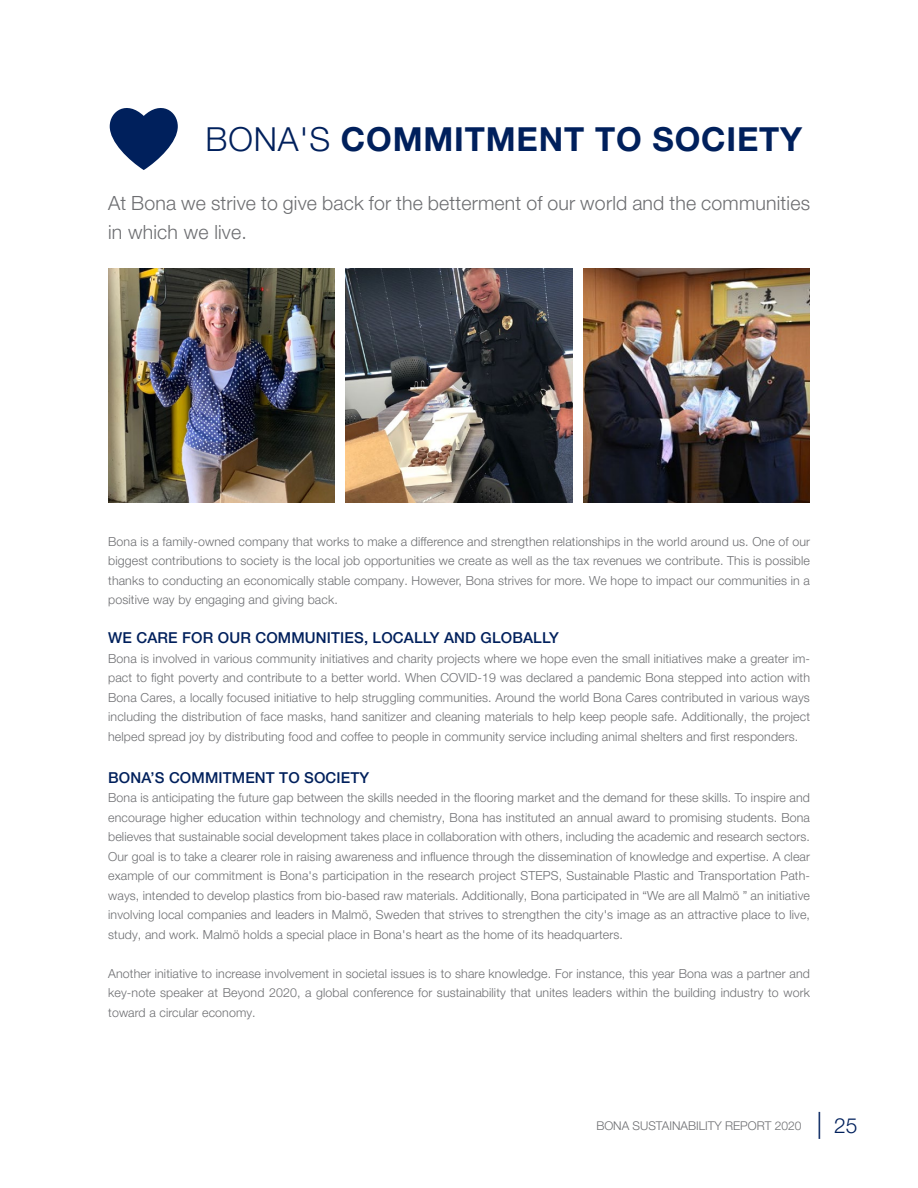
<style>
.page{position:relative;width:918px;height:1188px;background:#fff}
.page>*{position:absolute;margin:0;border:0;box-sizing:border-box;transform-origin:0 0}
.t1{font:700 33px "Helvetica Neue LT Pro";letter-spacing:.025em;color:#00205c}
.t2{font:300 21px "Helvetica Neue LT Pro";color:#00205c}
.t3{font:300 19.5px/28.5px "Helvetica Neue LT Pro";letter-spacing:.01em;color:#6d6e71}
.t4{font:500 15px "Helvetica Neue LT Pro";letter-spacing:.01em;color:#00205c}
.t5{font:300 12.3px/19.5px "Helvetica Neue LT Pro";letter-spacing:.01em;color:#6d6e71;text-align:justify}
.t6{font:300 12px "Helvetica Neue LT Pro";color:#6d6e71}
.s1{font-weight:300}
.s2{font-size:27px}
</style>
<div class="page">
<img style="left:108px;top:268px;width:226px;height:235px">
<img style="left:346px;top:268px;width:226px;height:235px">
<img style="left:584px;top:268px;width:226px;height:235px">
<svg style="left:110px;top:108px;width:68px;height:62px"></svg>
<h1 class="t1" style="left:206px;top:119px;width:598px"><span class="s1">BONA'S</span> COMMITMENT TO SOCIETY</h1>
<h3 class="t3" style="left:108px;top:189px;width:704px">At Bona we strive to give back for the betterment of our world and the communities in which we live.</h3>
<p class="t5" style="left:108px;top:531px;width:703px">Bona is a family-owned company that works to make a difference and strengthen relationships in the world around us. One of our biggest contributions to society is the local job opportunities we create as well as the tax revenues we contribute. This is possible thanks to conducting an economically stable company. However, Bona strives for more. We hope to impact our communities in a positive way by engaging and giving back.</p>
<p class="t4" style="left:108px;top:629px;width:452px">WE CARE FOR OUR COMMUNITIES, LOCALLY AND GLOBALLY</p>
<p class="t5" style="left:108px;top:648px;width:703px">Bona is involved in various community initiatives and charity projects where we hope even the small initiatives make a greater im&shy;pact to fight poverty and contribute to a better world. When COVID-19 was declared a pandemic Bona stepped into action with Bona Cares, a locally focused initiative to help struggling communities. Around the world Bona Cares contributed in various ways including the distribution of face masks, hand sanitizer and cleaning materials to help keep people safe. Additionally, the project helped spread joy by distributing food and coffee to people in community service including animal shelters and first responders.</p>
<p class="t4" style="left:108px;top:768px;width:263px">BONA’S COMMITMENT TO SOCIETY</p>
<p class="t5" style="left:108px;top:788px;width:703px">Bona is anticipating the future gap between the skills needed in the flooring market and the demand for these skills. To inspire and encourage higher education within technology and chemistry, Bona has instituted an annual award to promising students. Bona believes that sustainable social development takes place in collaboration with others, including the academic and research sectors.<br>Our goal is to take a clearer role in raising awareness and influence through the dissemination of knowledge and expertise. A clear example of our commitment is Bona's participation in the research project STEPS, Sustainable Plastic and Transportation Path&shy;ways, intended to develop plastics from bio-based raw materials. Additionally, Bona participated in “We are all Malmö ” an initiative involving local companies and leaders in Malmö, Sweden that strives to strengthen the city's image as an attractive place to live, study, and work. Malmö holds a special place in Bona's heart as the home of its headquarters.</p>
<p class="t5" style="left:108px;top:963px;width:703px">Another initiative to increase involvement in societal issues is to share knowledge. For instance, this year Bona was a partner and key-note speaker at Beyond 2020, a global conference for sustainability that unites leaders within the building industry to work toward a circular economy.</p>
<p class="t6" style="left:596px;top:1118px;width:207px">BONA SUSTAINABILITY REPORT 2020</p>
<h2 class="t2" style="left:816px;top:1112px;width:43px"><span class="s2">|</span> 25</h2>
</div>
